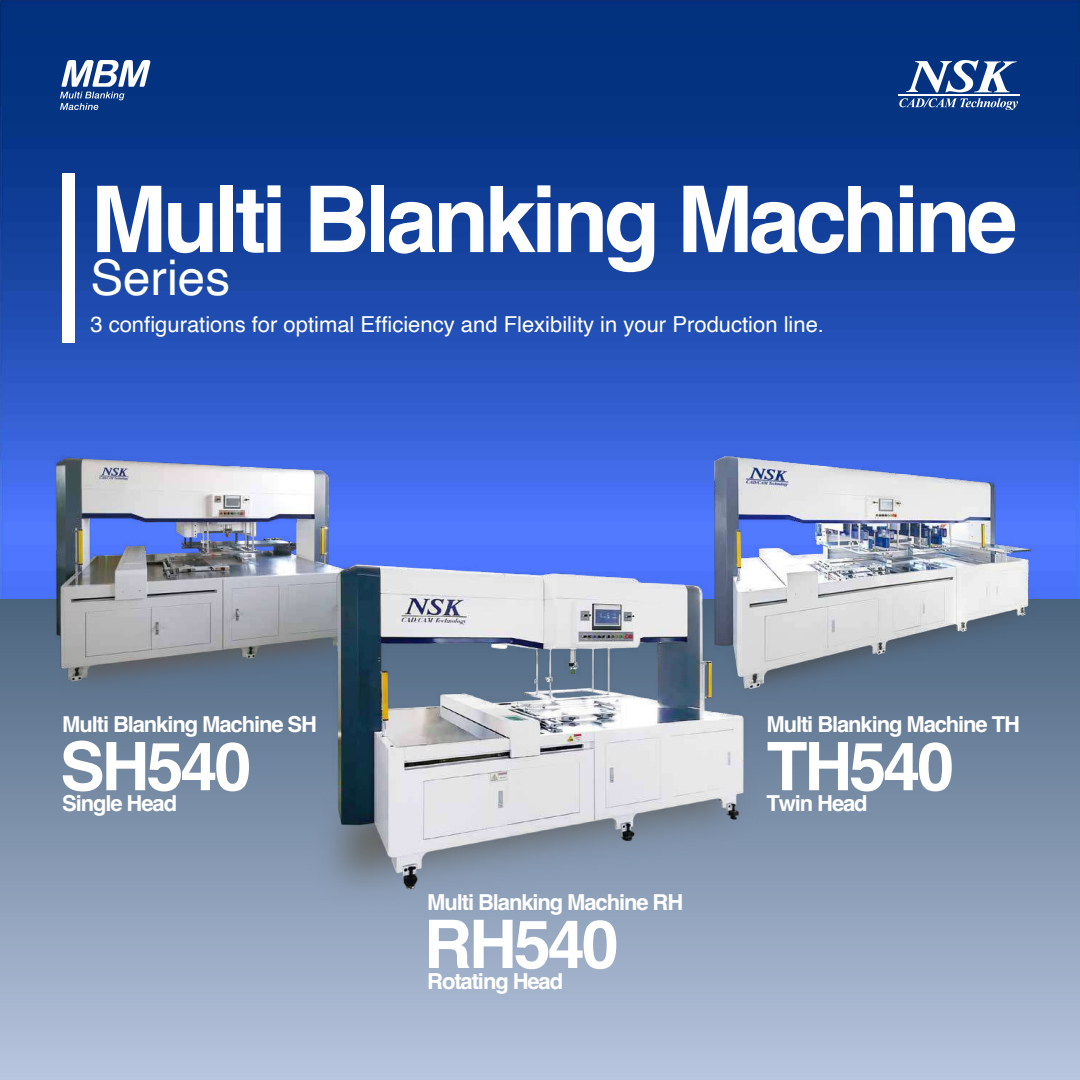
<style>
.page{position:relative;width:1080px;height:1080px;background:#fff}
.page>*{position:absolute;margin:0;border:0;box-sizing:border-box;transform-origin:0 0}
.t1{font:700 92.1px "Helvetica";letter-spacing:-.05em;color:#fff}
.t2{font:700 67px "Helvetica";letter-spacing:-.05em;color:#fff}
.t3{font:49.3px "Helvetica";color:#fff}
.t4{font:700 22px "Helvetica";letter-spacing:-.05em;color:#fff}
.t5{font:22px "Helvetica";color:#fff}
</style>
<div class="page">
<img style="left:0;top:0;width:1080px;height:600px">
<div style="left:0;top:600px;width:1080px;height:480px;background:linear-gradient(to bottom,#4b647e,#b9c6df)"></div>
<svg style="left:60px;top:60px;width:90px;height:50px"></svg>
<svg style="left:906px;top:60px;width:111px;height:32px"></svg>
<svg style="left:899px;top:98px;width:119px;height:12px"></svg>
<hr style="left:899px;top:94px;width:121px;height:2px;background:#fff">
<img style="left:32px;top:450px;width:348px;height:257px">
<img style="left:679px;top:443px;width:387px;height:291px">
<img style="left:240px;top:561px;width:584px;height:370px">
<div style="left:62px;top:173px;width:13px;height:170px;background:#fff"></div>
<h1 class="t1" style="left:90px;top:163px;width:929px">Multi Blanking Machine</h1>
<h3 class="t3" style="left:90px;top:240px;width:141px">Series</h3>
<p class="t5" style="left:90px;top:308px;width:735px">3 configurations for optimal Efficiency and Flexibility in your Production line.</p>
<p class="t4" style="left:62px;top:711px;width:256px">Multi Blanking Machine SH</p>
<h2 class="t2" style="left:60px;top:726px;width:193px">SH540</h2>
<p class="t4" style="left:62px;top:790px;width:116px">Single Head</p>
<p class="t4" style="left:427px;top:889px;width:257px">Multi Blanking Machine RH</p>
<h2 class="t2" style="left:424px;top:904px;width:197px">RH540</h2>
<p class="t4" style="left:427px;top:968px;width:137px">Rotating Head</p>
<p class="t4" style="left:766px;top:711px;width:255px">Multi Blanking Machine TH</p>
<h2 class="t2" style="left:767px;top:726px;width:189px">TH540</h2>
<p class="t4" style="left:767px;top:790px;width:103px">Twin Head</p>
</div>
